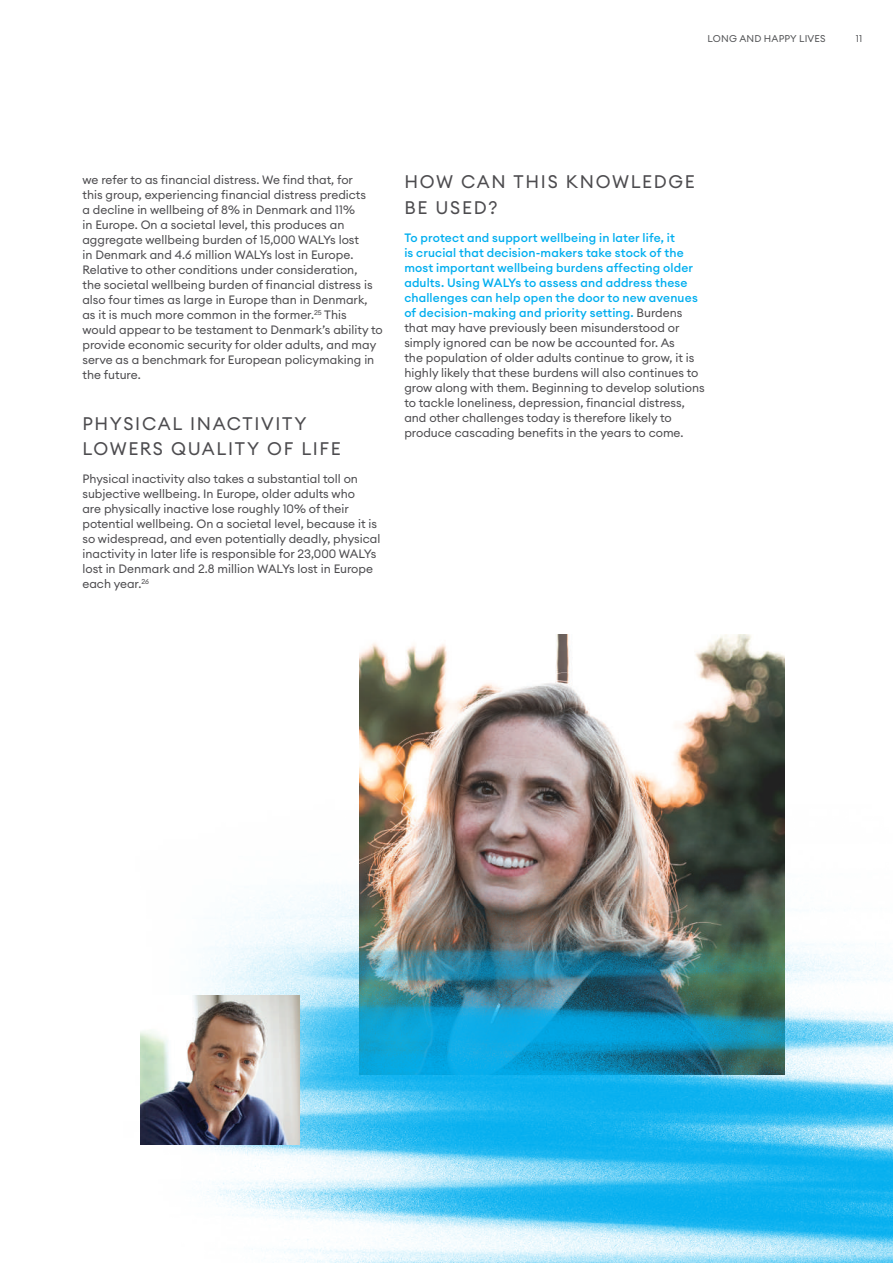
<style>
.page{position:relative;width:893px;height:1263px;background:#fff}
.page>*{position:absolute;margin:0;border:0;box-sizing:border-box;transform-origin:0 0}
.t1{font:18px/25.5px "Euclid Circular A";letter-spacing:.09em;color:#4d4c4f}
.t2{font:12px/15px "Euclid Circular A";color:#4d4c4f}
.t3{font:9.75px "Euclid Circular A";letter-spacing:.02em;color:#57585a}
.s1{font-weight:500;color:#00aeef}
</style>
<div class="page">
<img style="left:360px;top:634px;width:424px;height:161px">
<img style="left:140px;top:795px;width:753px;height:468px">
<img style="left:141px;top:995px;width:159px;height:150px">
<p class="t3" style="left:708px;top:32px;width:119px">LONG AND HAPPY LIVES</p>
<p class="t3" style="left:856px;top:32px;width:8px">11</p>
<p class="t2" style="left:82px;top:172px;width:302px">we refer to as financial distress. We find that, for<br>this group, experiencing financial distress predicts<br>a decline in wellbeing of 8% in Denmark and 11%<br>in Europe. On a societal level, this produces an aggregate wellbeing burden of 15,000 WALYs lost<br>in Denmark and 4.6 million WALYs lost in Europe.<br>Relative to other conditions under consideration,<br>the societal wellbeing burden of financial distress is also four times as large in Europe than in Denmark, as it is much more common in the former.<sup>25</sup> This would appear to be testament to Denmark’s ability to provide economic security for older adults, and may serve as a benchmark for European policymaking in the future.</p>
<h1 class="t1" style="left:82px;top:410px;width:260px">PHYSICAL INACTIVITY<br>LOWERS QUALITY OF LIFE</h1>
<p class="t2" style="left:82px;top:471px;width:300px">Physical inactivity also takes a substantial toll on subjective wellbeing. In Europe, older adults who<br>are physically inactive lose roughly 10% of their potential wellbeing. On a societal level, because it is so widespread, and even potentially deadly, physical inactivity in later life is responsible for 23,000 WALYs lost in Denmark and 2.8 million WALYs lost in Europe each year.<sup>26</sup></p>
<h1 class="t1" style="left:404px;top:169px;width:292px">HOW CAN THIS KNOWLEDGE<br>BE USED?</h1>
<p class="t2" style="left:404px;top:230px;width:302px"><span class="s1">To protect and support wellbeing in later life, it<br>is crucial that decision-makers take stock of the most important wellbeing burdens affecting older adults. Using WALYs to assess and address these challenges can help open the door to new avenues of decision-making and priority setting.</span> Burdens that may have previously been misunderstood or simply ignored can be now be accounted for. As<br>the population of older adults continue to grow, it is highly likely that these burdens will also continues to grow along with them. Beginning to develop solutions to tackle loneliness, depression, financial distress, and other challenges today is therefore likely to produce cascading benefits in the years to come.</p>
</div>
